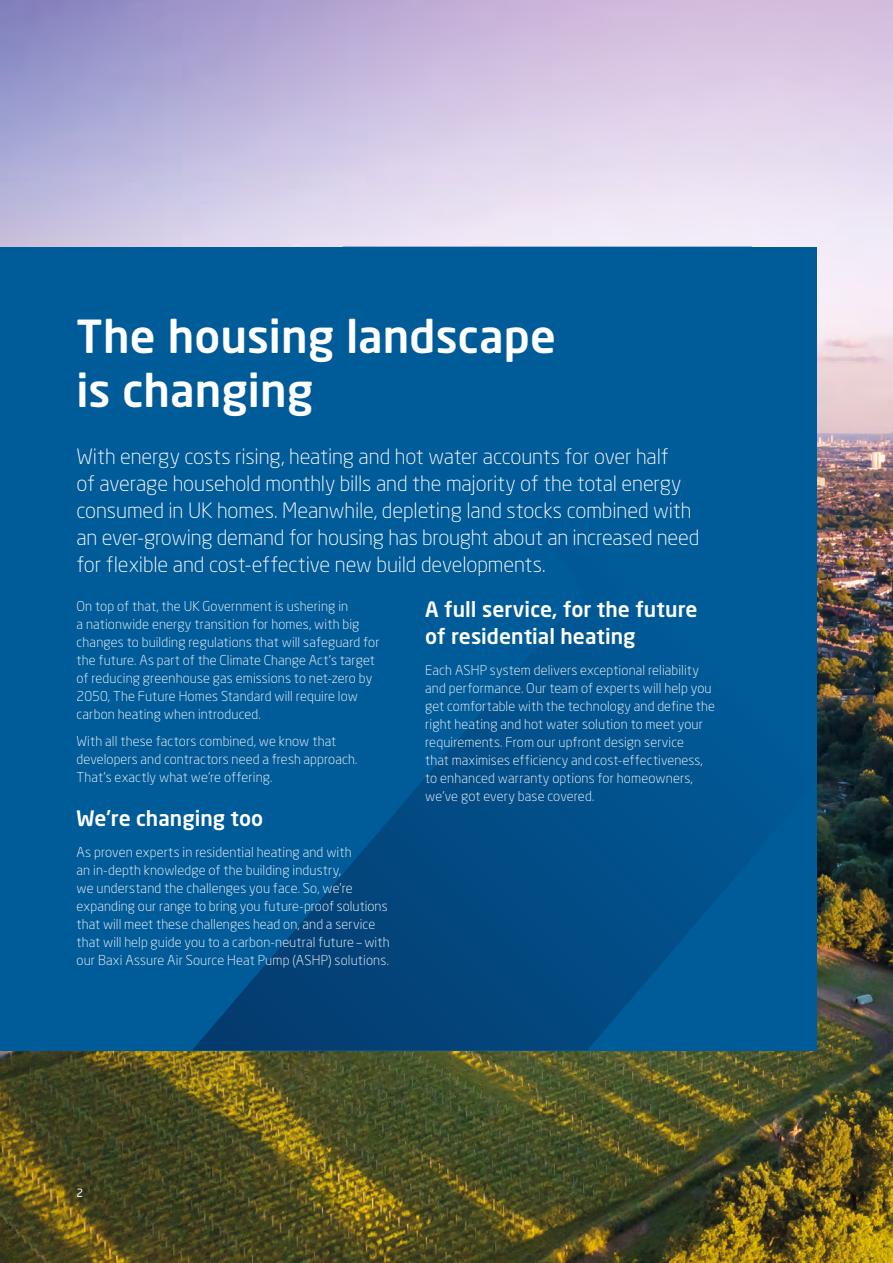
<style>
.page{position:relative;width:893px;height:1263px;background:#fff}
.page>*{position:absolute;margin:0;border:0;box-sizing:border-box;transform-origin:0 0}
.t1{font:500 45px/54px "Neo Sans Pro";color:#fff}
.t2{font:300 21px/27px "Neo Sans Pro";letter-spacing:-.01em;color:#fff}
.t3{font:500 21px/27px "Neo Sans Pro";color:#fff}
.t4{font:300 13.5px/18px "Neo Sans Pro";letter-spacing:.01em;color:#fff}
.t5{font:11.25px "Neo Sans Pro";color:#fff}
</style>
<div class="page">
<img style="left:0;top:0;width:893px;height:1263px">
<div style="left:0;top:247px;width:816px;height:803px;background:#005b99"></div>
<svg style="left:192px;top:669px;width:539px;height:381px"></svg>
<h1 class="t1" style="left:77px;top:309px;width:481px">The housing landscape is changing</h1>
<p class="t2" style="left:77px;top:443px;width:624px">With energy costs rising, heating and hot water accounts for over half<br>of average household monthly bills and the majority of the total energy consumed in UK homes. Meanwhile, depleting land stocks combined with an ever-growing demand for housing has brought about an increased need for flexible and cost-effective new build developments.</p>
<p class="t4" style="left:77px;top:597px;width:305px">On top of that, the UK Government is ushering in<br>a nationwide energy transition for homes, with big changes to building regulations that will safeguard for the future. As part of the Climate Change Act’s target of reducing greenhouse gas emissions to net-zero by 2050, The Future Homes Standard will require low carbon heating when introduced.</p>
<p class="t4" style="left:77px;top:732px;width:282px">With all these factors combined, we know that developers and contractors need a fresh approach.<br>That’s exactly what we’re offering.</p>
<h2 class="t3" style="left:77px;top:804px;width:188px">We’re changing too</h2>
<p class="t4" style="left:77px;top:843px;width:314px">As proven experts in residential heating and with<br>an in-depth knowledge of the building industry,<br>we understand the challenges you face. So, we’re expanding our range to bring you future-proof solutions that will meet these challenges head on, and a service that will help guide you to a carbon-neutral future – with our Baxi Assure Air Source Heat Pump (ASHP) solutions.</p>
<h2 class="t3" style="left:425px;top:596px;width:274px">A full service, for the future of residential heating</h2>
<p class="t4" style="left:425px;top:661px;width:291px">Each ASHP system delivers exceptional reliability and performance. Our team of experts will help you get comfortable with the technology and define the right heating and hot water solution to meet your requirements. From our upfront design service<br>that maximises efficiency and cost-effectiveness, to enhanced warranty options for homeowners, we’ve got every base covered.</p>
<p class="t5" style="left:77px;top:1186px;width:8px">2</p>
</div>
